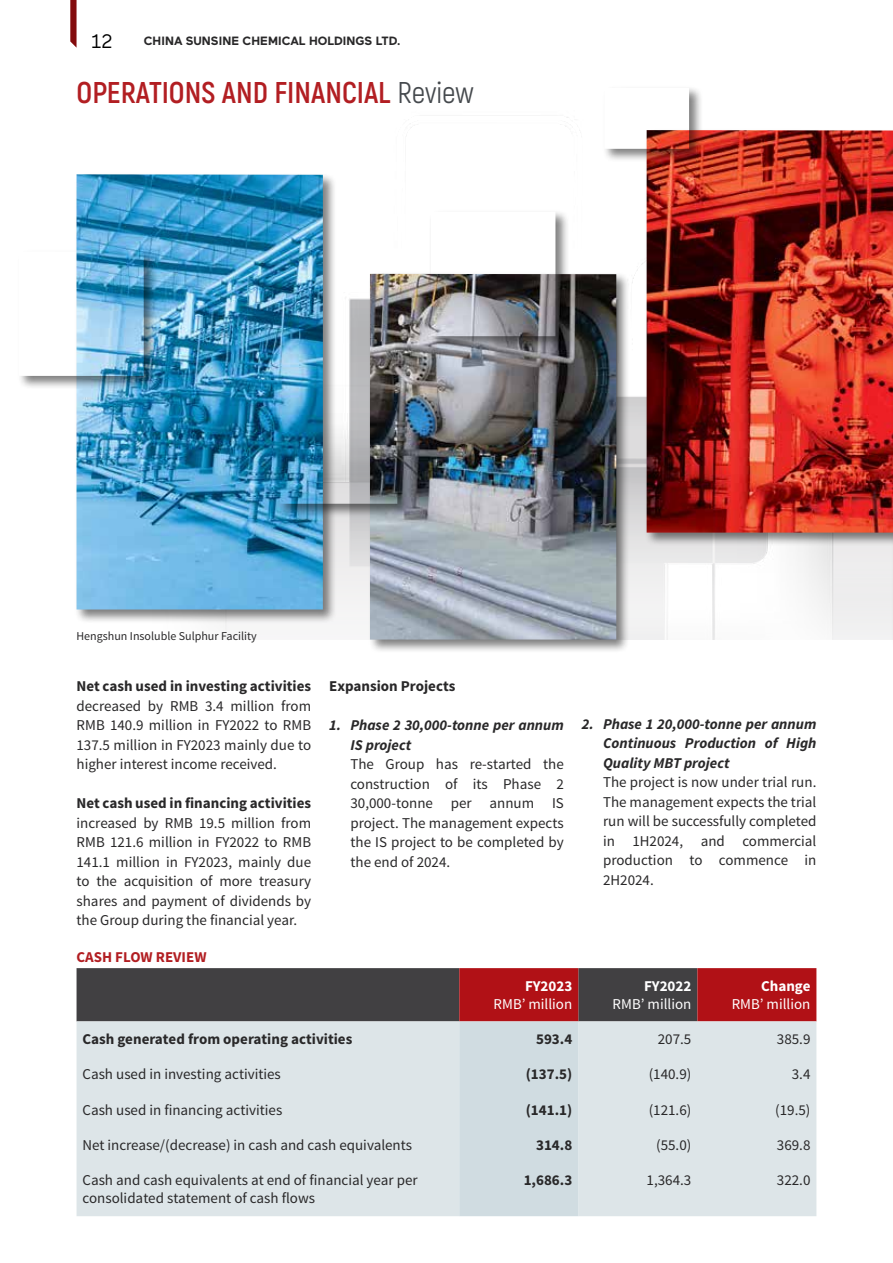
<style>
.page{position:relative;width:893px;height:1263px;background:#fff}
.page>*{position:absolute;margin:0;border:0;box-sizing:border-box;transform-origin:0 0}
.t1{font:700 30px "Akrobat";color:#b21e22}
.t2{font:19.5px "Maax";color:#000}
.t3{font:15px/19.5px "Source Sans Pro";color:#292829;text-align:justify}
.t4{font:700 15px "Source Sans Pro";color:#292829}
.t5{font:italic 700 15px/19.5px "Source Sans Pro";color:#292829}
.t6{font:15px "Source Sans Pro";color:#fff}
.t7{font:700 15px "Source Sans Pro";color:#fff}
.t8{font:700 15px "Source Sans Pro";color:#b21e22}
.t9{font:700 12px "Maax";color:#292829}
.t10{font:12px "Source Sans Pro";color:#292829}
.s1{font-weight:400;color:#45494d}
</style>
<div class="page">
<img style="left:225px;top:117px;width:666px;height:522px">
<div style="left:74px;top:172px;width:263px;height:452px;background:#000;opacity:.5"></div>
<img style="left:77px;top:174px;width:246px;height:435px">
<div style="left:644px;top:128px;width:249px;height:419px;background:#000;opacity:.5"></div>
<img style="left:647px;top:130px;width:246px;height:403px">
<hr style="left:891px;top:238px;width:2px;height:416px;background:#000;opacity:.5">
<div style="left:368px;top:272px;width:263px;height:382px;background:#000;opacity:.5"></div>
<img style="left:370px;top:274px;width:246px;height:365px">
<div style="left:277px;top:384px;width:135px;height:134px;background:#000;opacity:.5"></div>
<img style="left:280px;top:386px;width:117px;height:118px">
<div style="left:602px;top:85px;width:101px;height:78px;background:#000;opacity:.5"></div>
<svg style="left:604px;top:88px;width:85px;height:61px"></svg>
<div style="left:428px;top:209px;width:141px;height:141px;background:#000;opacity:.5"></div>
<svg style="left:431px;top:211px;width:124px;height:125px"></svg>
<div style="left:17px;top:249px;width:141px;height:141px;background:#000;opacity:.5"></div>
<svg style="left:19px;top:251px;width:125px;height:125px"></svg>
<svg style="left:70px;top:0;width:7px;height:48px"></svg>
<svg style="left:77px;top:968px;width:739px;height:248px;background:#c1bdc0"></svg>
<h2 class="t2" style="left:91px;top:30px;width:23px">12</h2>
<p class="t9" style="left:144px;top:34px;width:258px">CHINA SUNSINE CHEMICAL HOLDINGS LTD.</p>
<h1 class="t1" style="left:77px;top:74px;width:399px">OPERATIONS AND FINANCIAL <span class="s1">Review</span></h1>
<p class="t10" style="left:77px;top:628px;width:182px">Hengshun Insoluble Sulphur Facility</p>
<p class="t4" style="left:77px;top:677px;width:236px">Net cash used in investing activities</p>
<p class="t3" style="left:77px;top:696px;width:236px">decreased by RMB 3.4 million from RMB 140.9 million in FY2022 to RMB 137.5 million in FY2023 mainly due to higher interest income received.</p>
<p class="t4" style="left:77px;top:794px;width:236px">Net cash used in financing activities</p>
<p class="t3" style="left:77px;top:813px;width:236px">increased by RMB 19.5 million from RMB 121.6 million in FY2022 to RMB 141.1 million in FY2023, mainly due to the acquisition of more treasury shares and payment of dividends by the Group during the financial year.</p>
<p class="t8" style="left:77px;top:947px;width:131px">CASH FLOW REVIEW</p>
<p class="t4" style="left:329px;top:677px;width:128px">Expansion Projects</p>
<p class="t5" style="left:350px;top:715px;width:215px;text-indent:-21px">1. Phase 2 30,000-tonne per annum<br>IS project</p>
<p class="t3" style="left:350px;top:755px;width:215px">The Group has re-started the construction of its Phase 2<br>30,000-tonne per annum IS project. The management expects the IS project to be completed by the end of 2024.</p>
<p class="t5" style="left:603px;top:714px;width:215px;text-align:justify;text-indent:-21px">2. Phase 1 20,000-tonne per annum Continuous Production of High Quality MBT project</p>
<p class="t3" style="left:603px;top:773px;width:215px">The project is now under trial run.<br>The management expects the trial run will be successfully completed in 1H2024, and commercial production to commence in 2H2024.</p>
<p class="t7" style="left:525px;top:976px;width:49px">FY2023</p>
<p class="t6" style="left:493px;top:994px;width:80px">RMB’ million</p>
<p class="t7" style="left:644px;top:976px;width:49px">FY2022</p>
<p class="t6" style="left:613px;top:994px;width:80px">RMB’ million</p>
<p class="t7" style="left:761px;top:976px;width:51px">Change</p>
<p class="t6" style="left:732px;top:994px;width:80px">RMB’ million</p>
<p class="t4" style="left:83px;top:1029px;width:271px">Cash generated from operating activities</p>
<p class="t4" style="left:536px;top:1029px;width:38px">593.4</p>
<p class="t3" style="left:658px;top:1029px;width:35px">207.5</p>
<p class="t3" style="left:777px;top:1029px;width:35px">385.9</p>
<p class="t3" style="left:83px;top:1065px;width:200px">Cash used in investing activities</p>
<p class="t4" style="left:526px;top:1065px;width:48px">(137.5)</p>
<p class="t3" style="left:649px;top:1065px;width:44px">(140.9)</p>
<p class="t3" style="left:792px;top:1065px;width:20px">3.4</p>
<p class="t3" style="left:83px;top:1100px;width:201px">Cash used in financing activities</p>
<p class="t4" style="left:526px;top:1100px;width:48px">(141.1)</p>
<p class="t3" style="left:649px;top:1100px;width:44px">(121.6)</p>
<p class="t3" style="left:775px;top:1100px;width:37px">(19.5)</p>
<p class="t3" style="left:83px;top:1136px;width:331px">Net increase/(decrease) in cash and cash equivalents</p>
<p class="t4" style="left:536px;top:1135px;width:38px">314.8</p>
<p class="t3" style="left:656px;top:1136px;width:37px">(55.0)</p>
<p class="t3" style="left:777px;top:1136px;width:35px">369.8</p>
<p class="t3" style="left:83px;top:1172px;width:337px;line-height:18px">Cash and cash equivalents at end of financial year per consolidated statement of cash flows</p>
<p class="t4" style="left:524px;top:1171px;width:50px">1,686.3</p>
<p class="t3" style="left:647px;top:1171px;width:46px">1,364.3</p>
<p class="t3" style="left:777px;top:1171px;width:35px">322.0</p>
</div>
